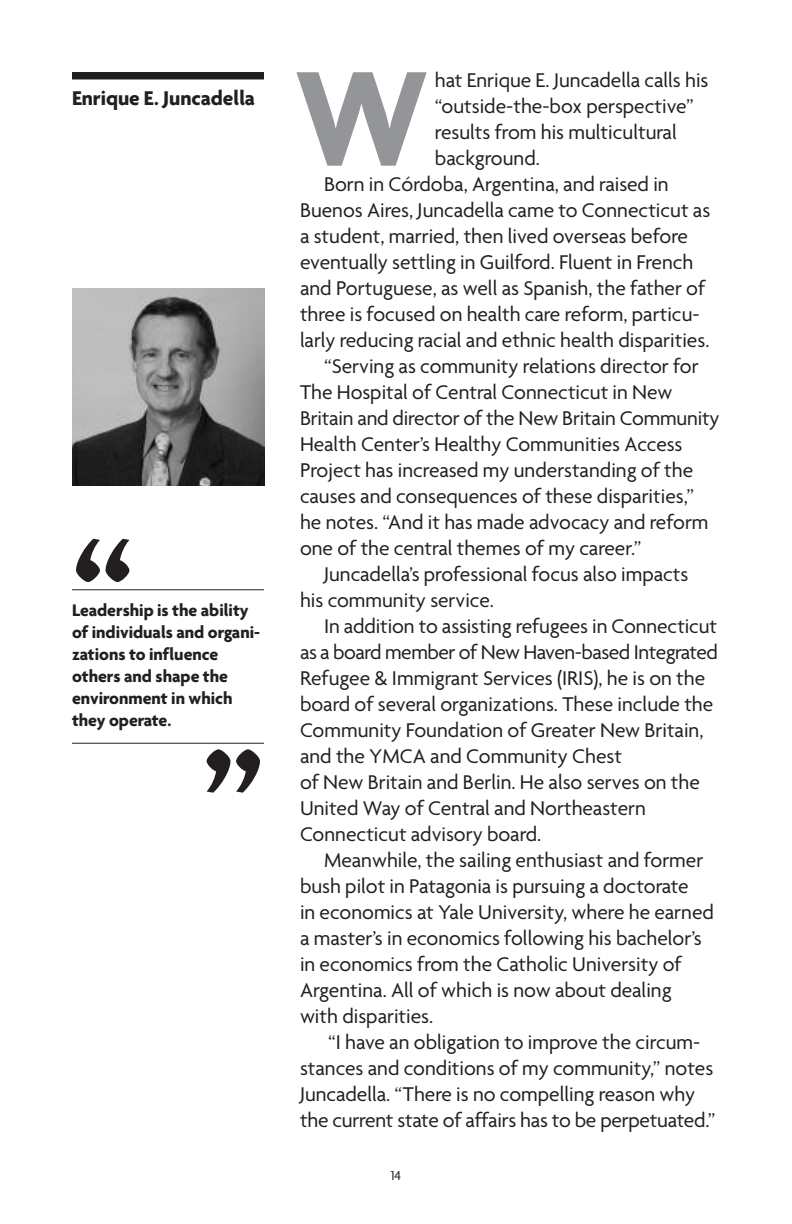
<style>
.page{position:relative;width:792px;height:1224px;background:#fff}
.page>*{position:absolute;margin:0;border:0;box-sizing:border-box;transform-origin:0 0}
.t1{font:700 145.6px "Agenda";color:#939598}
.t2{font:700 144px "Agenda";color:#231f20}
.t3{font:21.6px "Agenda";color:#231f20}
.t4{font:21.6px "Agenda";letter-spacing:-.02em;color:#231f20}
.t5{font:700 21.6px "Agenda";color:#231f20}
.t6{font:700 18px/22px "Agenda";color:#231f20}
.t7{font:14px "Agenda";color:#231f20}
</style>
<div class="page">
<img style="left:72px;top:288px;width:192px;height:198px">
<div style="left:72px;top:72px;width:192px;height:7px;background:#231f20"></div>
<hr style="left:72px;top:743px;width:192px;height:1px;background:#231f20">
<hr style="left:72px;top:589px;width:192px;height:1px;background:#231f20">
<p class="t5" style="left:72px;top:85px;width:185px">Enrique E. Juncadella</p>
<h2 class="t2" style="left:72px;top:499px;width:63px">“</h2>
<p class="t6" style="left:72px;top:599px;width:190px">Leadership is the ability of individuals and organi&shy;zations to influence others and shape the environment in which they operate.</p>
<h2 class="t2" style="left:203px;top:710px;width:63px">”</h2>
<p class="t3" style="left:435px;top:67px;width:275px">hat Enrique E. Juncadella calls his</p>
<p class="t3" style="left:435px;top:93px;width:260px">“outside-the-box perspective”</p>
<p class="t3" style="left:435px;top:119px;width:243px">results from his multicultural</p>
<p class="t3" style="left:435px;top:145px;width:107px">background.</p>
<p class="t3" style="left:324px;top:171px;width:346px">Born in Córdoba, Argentina, and raised in</p>
<p class="t3" style="left:300px;top:197px;width:412px">Buenos Aires, Juncadella came to Connecticut as</p>
<p class="t3" style="left:300px;top:223px;width:389px">a student, married, then lived overseas before</p>
<p class="t3" style="left:300px;top:249px;width:395px">eventually settling in Guilford. Fluent in French</p>
<p class="t3" style="left:300px;top:275px;width:407px">and Portuguese, as well as Spanish, the father of</p>
<p class="t3" style="left:300px;top:301px;width:401px">three is focused on health care reform, particu-</p>
<p class="t3" style="left:300px;top:327px;width:411px">larly reducing racial and ethnic health disparities.</p>
<p class="t3" style="left:324px;top:353px;width:376px">“Serving as community relations director for</p>
<p class="t3" style="left:300px;top:379px;width:374px">The Hospital of Central Connecticut in New</p>
<p class="t3" style="left:300px;top:405px;width:421px">Britain and director of the New Britain Community</p>
<p class="t3" style="left:300px;top:431px;width:384px">Health Center’s Healthy Communities Access</p>
<p class="t3" style="left:300px;top:457px;width:395px">Project has increased my understanding of the</p>
<p class="t3" style="left:300px;top:483px;width:396px">causes and consequences of these disparities,”</p>
<p class="t3" style="left:300px;top:509px;width:410px">he notes. “And it has made advocacy and reform</p>
<p class="t3" style="left:300px;top:535px;width:343px">one of the central themes of my career.”</p>
<p class="t3" style="left:324px;top:561px;width:366px">Juncadella’s professional focus also impacts</p>
<p class="t3" style="left:300px;top:587px;width:195px">his community service.</p>
<p class="t3" style="left:324px;top:613px;width:395px">In addition to assisting refugees in Connecticut</p>
<p class="t4" style="left:300px;top:639px;width:420px">as a board member of New Haven-based Integrated</p>
<p class="t3" style="left:300px;top:665px;width:407px">Refugee &amp; Immigrant Services (IRIS), he is on the</p>
<p class="t3" style="left:300px;top:691px;width:415px">board of several organizations. These include the</p>
<p class="t3" style="left:300px;top:717px;width:405px">Community Foundation of Greater New Britain,</p>
<p class="t3" style="left:300px;top:743px;width:324px">and the YMCA and Community Chest</p>
<p class="t3" style="left:300px;top:769px;width:401px">of New Britain and Berlin. He also serves on the</p>
<p class="t3" style="left:300px;top:795px;width:347px">United Way of Central and Northeastern</p>
<p class="t3" style="left:300px;top:821px;width:243px">Connecticut advisory board.</p>
<p class="t3" style="left:324px;top:847px;width:381px">Meanwhile, the sailing enthusiast and former</p>
<p class="t3" style="left:300px;top:873px;width:390px">bush pilot in Patagonia is pursuing a doctorate</p>
<p class="t3" style="left:300px;top:899px;width:416px">in economics at Yale University, where he earned</p>
<p class="t3" style="left:300px;top:925px;width:403px">a master’s in economics following his bachelor’s</p>
<p class="t3" style="left:300px;top:951px;width:383px">in economics from the Catholic University of</p>
<p class="t3" style="left:300px;top:977px;width:373px">Argentina. All of which is now about dealing</p>
<p class="t3" style="left:300px;top:1003px;width:135px">with disparities.</p>
<p class="t3" style="left:328px;top:1029px;width:374px">“I have an obligation to improve the circum-</p>
<p class="t3" style="left:300px;top:1055px;width:415px">stances and conditions of my community,” notes</p>
<p class="t3" style="left:300px;top:1081px;width:397px">Juncadella. “There is no compelling reason why</p>
<p class="t3" style="left:300px;top:1107px;width:417px">the current state of affairs has to be perpetuated.”</p>
<h1 class="t1" style="left:295px;top:30px;width:135px">W</h1>
<p class="t7" style="left:391px;top:1167px;width:12px">14</p>
</div>
